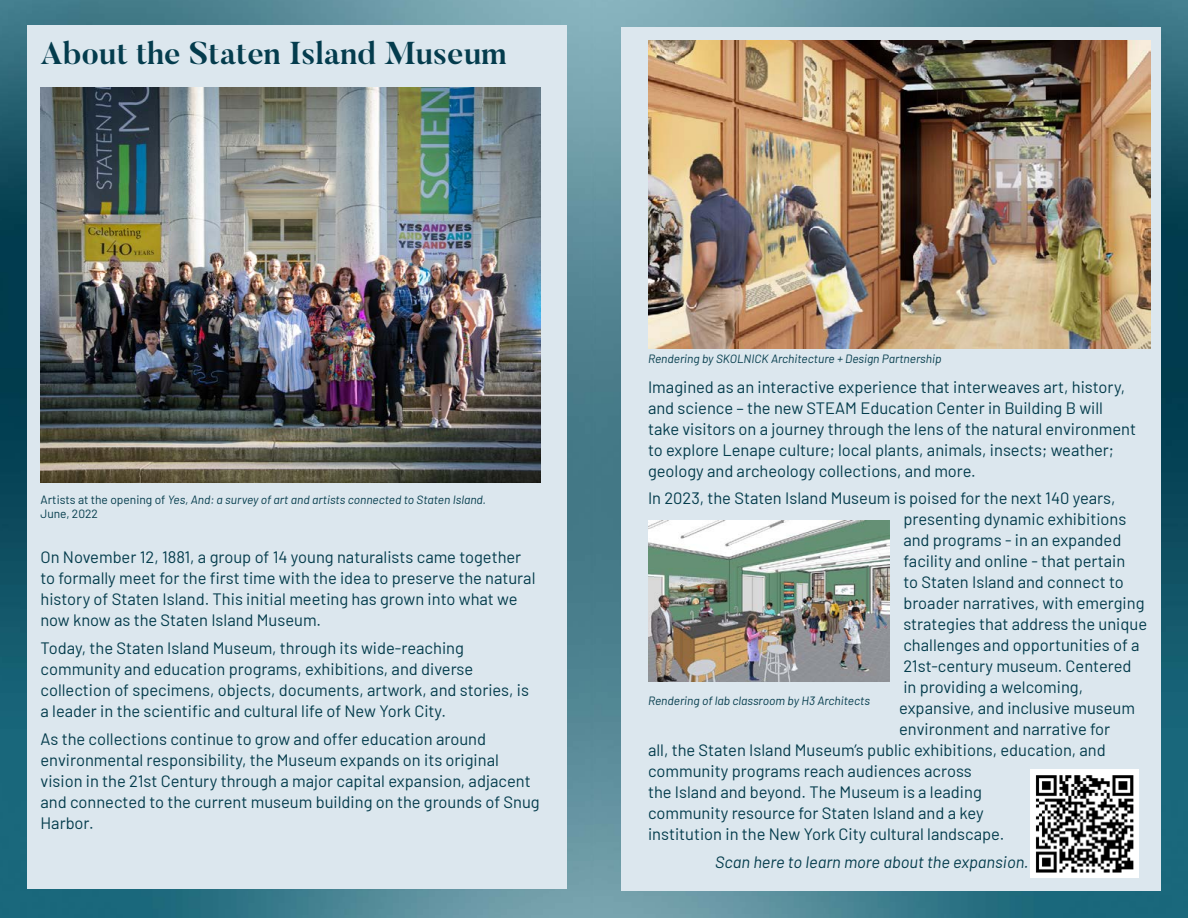
<style>
.page{position:relative;width:1188px;height:918px;background:#fff}
.page>*{position:absolute;margin:0;border:0;box-sizing:border-box;transform-origin:0 0}
.t1{font:700 31.5px "Butler";color:#043c4d}
.t2{font:16.5px/21px "Barlow";color:#043c4c}
.t3{font:italic 16.5px "Barlow";color:#043c4c}
.t4{font:italic 12px/13.5px "Barlow";color:#043c4c}
.s1{font-style:normal}
</style>
<div class="page">
<img style="left:0;top:0;width:594px;height:918px">
<div style="left:27px;top:25px;width:540px;height:864px;background:#dce7ee"></div>
<img style="left:594px;top:0;width:594px;height:918px">
<div style="left:621px;top:27px;width:540px;height:864px;background:#dce7ee"></div>
<img style="left:40px;top:87px;width:500px;height:396px">
<img style="left:648px;top:41px;width:502px;height:308px">
<img style="left:648px;top:521px;width:241px;height:161px">
<img style="left:1030px;top:769px;width:108px;height:109px">
<h1 class="t1" style="left:40px;top:33px;width:467px">About the Staten Island Museum</h1>
<p class="t4" style="left:40px;top:492px;width:447px"><span class="s1">Artists at the opening of</span> Yes, And: a survey of art and artists connected to Staten Island.<br><span class="s1">June, 2022</span></p>
<p class="t2" style="left:40px;top:546px;width:497px">On November 12, 1881, a group of 14 young naturalists came together to formally meet for the first time with the idea to preserve the natural history of Staten Island. This initial meeting has grown into what we now know as the Staten Island Museum.</p>
<p class="t2" style="left:40px;top:636px;width:490px">Today, the Staten Island Museum, through its wide-reaching community and education programs, exhibitions, and diverse collection of specimens, objects, documents, artwork, and stories, is a leader in the scientific and cultural life of New York City.</p>
<p class="t2" style="left:40px;top:727px;width:501px">As the collections continue to grow and offer education around environmental responsibility, the Museum expands on its original vision in the 21st Century through a major capital expansion, adjacent and connected to the current museum building on the grounds of Snug Harbor.</p>
<p class="t4" style="left:648px;top:351px;width:295px">Rendering by SKOLNICK Architecture + Design Partnership</p>
<p class="t2" style="left:648px;top:375px;width:490px">Imagined as an interactive experience that interweaves art, history, and science – the new STEAM Education Center in Building B will take visitors on a journey through the lens of the natural environment to explore Lenape culture; local plants, animals, insects; weather; geology and archeology collections, and more.</p>
<p class="t2" style="left:648px;top:487px;width:469px">In 2023, the Staten Island Museum is poised for the next 140 years,</p>
<p class="t2" style="left:903px;top:508px;width:224px">presenting dynamic exhibitions</p>
<p class="t2" style="left:903px;top:529px;width:220px">and programs - in an expanded</p>
<p class="t2" style="left:903px;top:550px;width:223px">facility and online - that pertain</p>
<p class="t2" style="left:903px;top:571px;width:222px">to Staten Island and connect to</p>
<p class="t2" style="left:903px;top:592px;width:243px">broader narratives, with emerging</p>
<p class="t2" style="left:903px;top:613px;width:245px">strategies that address the unique</p>
<p class="t2" style="left:903px;top:634px;width:238px">challenges and opportunities of a</p>
<p class="t2" style="left:903px;top:655px;width:230px">21st-century museum. Centered</p>
<p class="t2" style="left:903px;top:676px;width:181px">in providing a welcoming,</p>
<p class="t2" style="left:899px;top:697px;width:237px">expansive, and inclusive museum</p>
<p class="t2" style="left:899px;top:718px;width:213px">environment and narrative for</p>
<p class="t2" style="left:648px;top:739px;width:459px">all, the Staten Island Museum’s public exhibitions, education, and</p>
<p class="t2" style="left:648px;top:760px;width:325px">community programs reach audiences across</p>
<p class="t2" style="left:648px;top:781px;width:335px">the Island and beyond. The Museum is a leading</p>
<p class="t2" style="left:648px;top:802px;width:337px">community resource for Staten Island and a key</p>
<p class="t2" style="left:648px;top:823px;width:358px">institution in the New York City cultural landscape.</p>
<p class="t3" style="left:715px;top:850px;width:315px">Scan here to learn more about the expansion.</p>
<p class="t4" style="left:648px;top:693px;width:224px">Rendering of lab classroom by H3 Architects</p>
</div>
